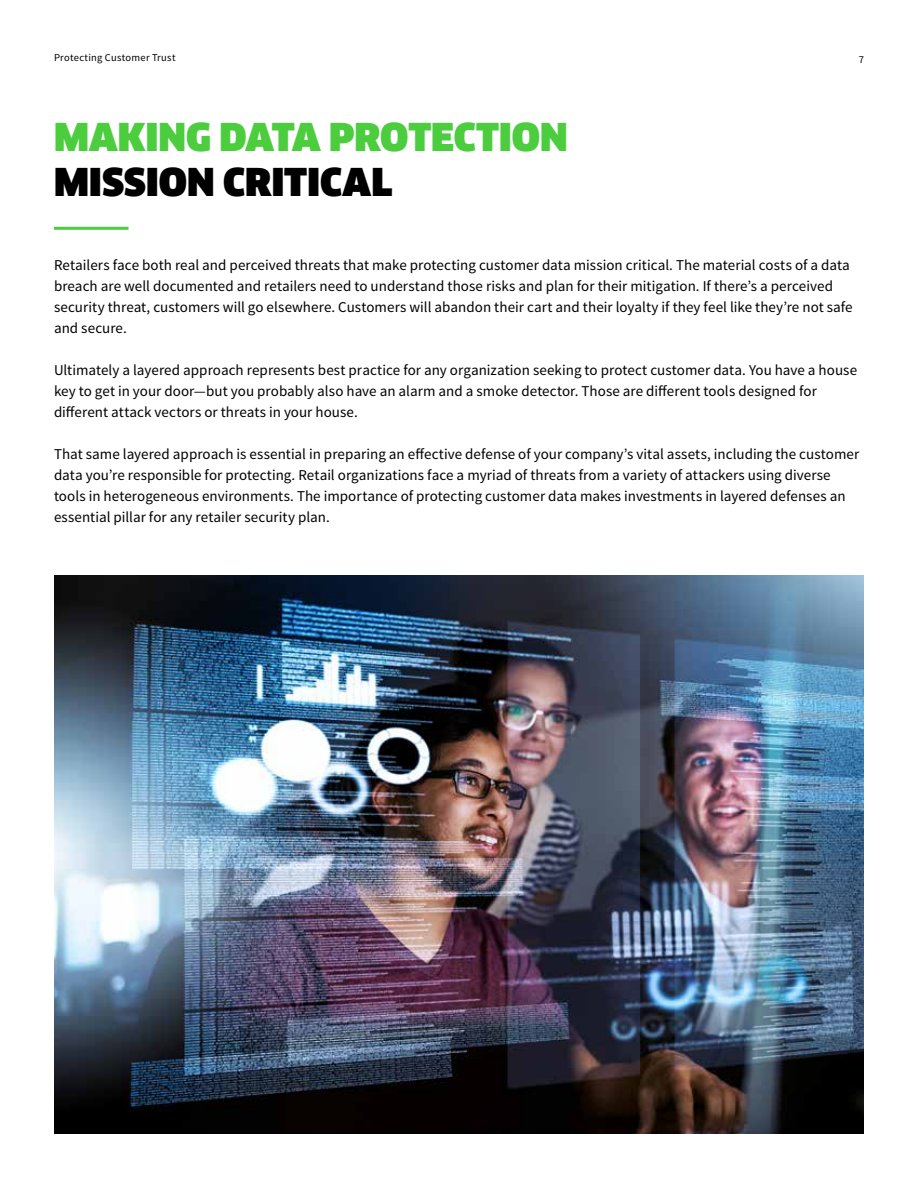
<style>
.page{position:relative;width:918px;height:1188px;background:#fff}
.page>*{position:absolute;margin:0;border:0;box-sizing:border-box;transform-origin:0 0}
.t1{font:900 37.5px "Clan Offc Pro";letter-spacing:-.005em;color:#4bcd3e}
.t2{font:900 37.5px "Clan Offc Pro";letter-spacing:-.005em;color:#000}
.t3{font:15px/21px "Source Sans Pro";letter-spacing:.005em;color:#000}
.t4{font:10.5px "Source Sans Pro";letter-spacing:.025em;color:#000}
</style>
<div class="page">
<hr style="left:54px;top:227px;width:75px;height:3px;background:#4bcd3e">
<img style="left:54px;top:576px;width:810px;height:558px">
<p class="t4" style="left:54px;top:51px;width:123px">Protecting Customer Trust</p>
<p class="t4" style="left:859px;top:53px;width:7px">7</p>
<h1 class="t1" style="left:54px;top:116px;width:515px">MAKING DATA PROTECTION</h1>
<h1 class="t2" style="left:54px;top:161px;width:340px">MISSION CRITICAL</h1>
<p class="t3" style="left:54px;top:255px;width:800px">Retailers face both real and perceived threats that make protecting customer data mission critical. The material costs of a data breach are well documented and retailers need to understand those risks and plan for their mitigation. If there’s a perceived security threat, customers will go elsewhere. Customers will abandon their cart and their loyalty if they feel like they’re not safe and secure.</p>
<p class="t3" style="left:54px;top:360px;width:805px">Ultimately a layered approach represents best practice for any organization seeking to protect customer data. You have a house key to get in your door—but you probably also have an alarm and a smoke detector. Those are different tools designed for different attack vectors or threats in your house.</p>
<p class="t3" style="left:54px;top:444px;width:807px">That same layered approach is essential in preparing an effective defense of your company’s vital assets, including the customer data you’re responsible for protecting. Retail organizations face a myriad of threats from a variety of attackers using diverse tools in heterogeneous environments. The importance of protecting customer data makes investments in layered defenses an essential pillar for any retailer security plan.</p>
</div>
